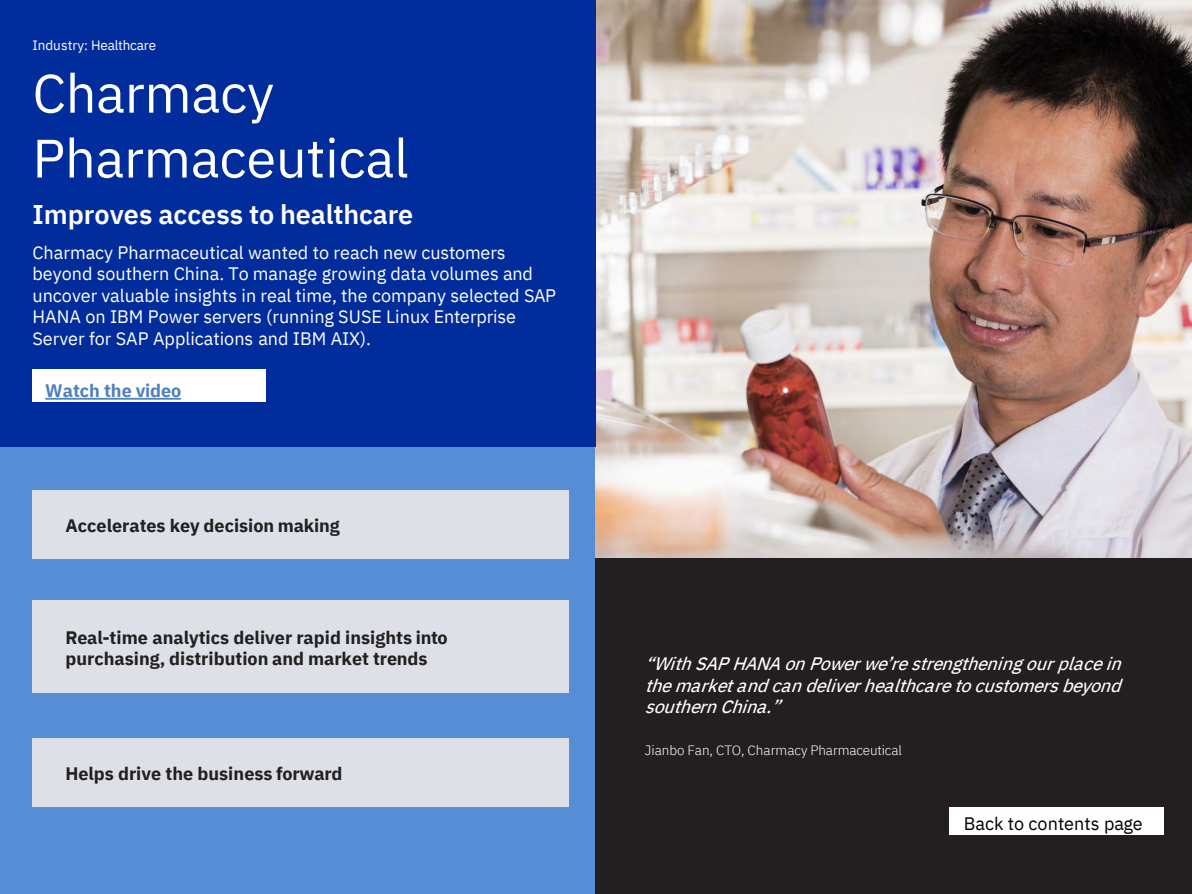
<style>
.page{position:relative;width:1192px;height:894px;background:#fff}
.page>*{position:absolute;margin:0;border:0;box-sizing:border-box;transform-origin:0 0}
.t1{font:54px/64.8px "IBM Plex Sans";letter-spacing:-.005em;color:#fff}
.t2{font:600 27px "IBM Plex Sans";color:#fff}
.t3{font:18px/21.6px "IBM Plex Sans";color:#fff}
.t4{font:700 18px/21.6px "IBM Plex Sans";color:#231f20}
.t5{font:italic 18px/21.6px "IBM Plex Sans Text";color:#fff;text-align:justify}
.t6{font:18px "IBM Plex Sans";color:#000}
.t7{font:700 18px "IBM Plex Sans";letter-spacing:-.005em;color:#4f81bd}
.t8{font:300 13.5px "IBM Plex Sans";letter-spacing:-.005em;color:#fff}
.t9{font:13.5px "IBM Plex Sans";letter-spacing:-.01em;color:#fff}
</style>
<div class="page">
<div style="left:0;top:0;width:1191px;height:893px;background:#558ed5"></div>
<img style="left:595px;top:0;width:596px;height:558px">
<div style="left:595px;top:558px;width:596px;height:335px;background:#231f20"></div>
<div style="left:0;top:0;width:595px;height:446px;background:#002c9c"></div>
<div style="left:32px;top:490px;width:536px;height:69px;background:#dde0e6"></div>
<div style="left:32px;top:600px;width:536px;height:92px;background:#dde0e6"></div>
<div style="left:32px;top:738px;width:536px;height:68px;background:#dde0e6"></div>
<div style="left:32px;top:369px;width:233px;height:32px;background:#fff"></div>
<svg style="left:45px;top:398px;width:136px;height:1px"></svg>
<div style="left:949px;top:807px;width:214px;height:27px;background:#fff"></div>
<p class="t9" style="left:32px;top:35px;width:125px">Industry: Healthcare</p>
<h2 class="t1" style="left:32px;top:57px;width:378px">Charmacy<br>Pharmaceutical</h2>
<p class="t2" style="left:32px;top:193px;width:382px">Improves access to healthcare</p>
<p class="t3" style="left:32px;top:240px;width:525px">Charmacy Pharmaceutical wanted to reach new customers beyond southern China. To manage growing data volumes and uncover valuable insights in real time, the company selected SAP HANA on IBM Power servers (running SUSE Linux Enterprise Server for SAP Applications and IBM AIX).</p>
<p class="t7" style="left:45px;top:376px;width:137px">Watch the video</p>
<p class="t4" style="left:65px;top:513px;width:275px">Accelerates key decision making</p>
<p class="t4" style="left:65px;top:624px;width:384px">Real-time analytics deliver rapid insights into purchasing, distribution and market trends</p>
<p class="t4" style="left:65px;top:761px;width:278px">Helps drive the business forward</p>
<p class="t5" style="left:644px;top:651px;width:485px">“With SAP HANA on Power we’re strengthening our place in the market and can deliver healthcare to customers beyond southern China.”</p>
<p class="t8" style="left:644px;top:740px;width:259px">Jianbo Fan, CTO, Charmacy Pharmaceutical</p>
<p class="t6" style="left:963px;top:810px;width:180px">Back to contents page</p>
</div>
